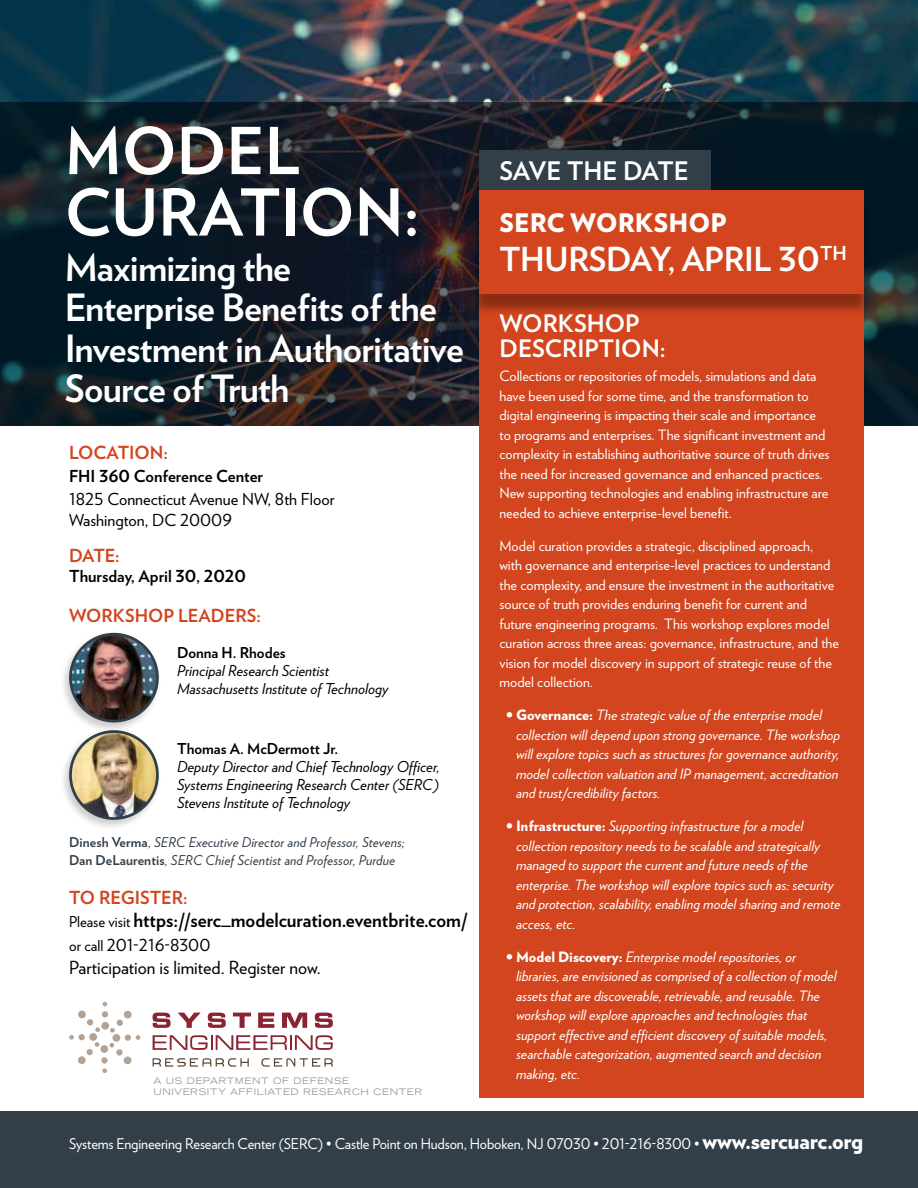
<style>
.page{position:relative;width:918px;height:1188px;background:#fff}
.page>*{position:absolute;margin:0;border:0;box-sizing:border-box;transform-origin:0 0}
.t1{font:700 64.5px/61.5px "Verlag";color:#fff}
.t2{font:700 37.5px/40.5px "Verlag";letter-spacing:-.02em;color:#fff}
.t3{font:700 33px "Verlag";letter-spacing:-.01em;color:#fff}
.t4{font:900 25.5px "Verlag";color:#fff}
.t5{font:700 25.5px "Verlag";letter-spacing:-.005em;color:#fff}
.t6{font:700 24px/24.8px "Verlag";color:#fff}
.t7{font:700 19.5px "Verlag";color:#000}
.t8{font:700 18px "Verlag";color:#d2451e}
.t9{font:18px "Verlag";color:#000}
.t10{font:16.5px/21.6px "Verlag";color:#000}
.t11{font:700 16.5px "Verlag";color:#000}
.t12{font:italic 15px/18px "Verlag";color:#000}
.t13{font:700 15px "Verlag";color:#000}
.t14{font:14.85px "Verlag";letter-spacing:-.01em;color:#fff}
.t15{font:italic 14.25px/19.5px "Verlag";color:#fff}
.t16{font:14.25px/19.5px "Verlag";color:#fff}
.t17{font:italic 13.5px/18px "Verlag";letter-spacing:.01em;color:#323e48}
.t18{font:expanded 9px/10.5px "Trade Gothic LT Std";letter-spacing:.065em;color:#a19892}
.s1{font-weight:700;font-style:normal}
.s2{font-style:normal}
.s3{font-weight:400;font-size:15px}
.s4{font-size:15px}
.s5{font-weight:900;font-style:normal}
.s6{font-weight:900;font-size:22.5px}
</style>
<div class="page">
<img style="left:0;top:0;width:918px;height:102px">
<svg style="left:0;top:102px;width:918px;height:324px;background:#131d26"></svg>
<div style="left:480px;top:294px;width:384px;height:803px;background:#d2451e"></div>
<div style="left:0;top:1112px;width:918px;height:76px;background:#323e48"></div>
<div style="left:471px;top:196px;width:400px;height:119px;background:#000;opacity:.35"></div>
<div style="left:480px;top:191px;width:384px;height:103px;background:#d2451e"></div>
<svg style="left:69px;top:1002px;width:71px;height:71px"></svg>
<svg style="left:153px;top:1013px;width:18px;height:15px"></svg>
<svg style="left:178px;top:1013px;width:23px;height:15px"></svg>
<svg style="left:208px;top:1013px;width:18px;height:15px"></svg>
<svg style="left:233px;top:1013px;width:18px;height:15px"></svg>
<svg style="left:258px;top:1013px;width:16px;height:15px"></svg>
<svg style="left:282px;top:1013px;width:25px;height:15px"></svg>
<svg style="left:315px;top:1013px;width:18px;height:15px"></svg>
<svg style="left:153px;top:1035px;width:180px;height:15px"></svg>
<svg style="left:153px;top:1058px;width:96px;height:9px"></svg>
<svg style="left:261px;top:1058px;width:72px;height:9px"></svg>
<div style="left:480px;top:150px;width:231px;height:40px;background:#323e48"></div>
<div style="left:59px;top:729px;width:102px;height:102px;background:#000;opacity:.2"></div>
<img style="left:70px;top:732px;width:87px;height:87px;border-radius:43px">
<div style="left:69px;top:730px;width:90px;height:90px;border:3px solid #323e48;border-radius:50%"></div>
<div style="left:59px;top:631px;width:102px;height:103px;background:#000;opacity:.2"></div>
<img style="left:70px;top:634px;width:87px;height:87px;border-radius:43px">
<div style="left:69px;top:633px;width:90px;height:90px;border:3px solid #323e48;border-radius:50%"></div>
<h1 class="t1" style="left:65px;top:117px;width:356px">MODEL<br>CURATION:</h1>
<h2 class="t2" style="left:65px;top:245px;width:401px">Maximizing the<br>Enterprise Benefits of the<br>Investment in Authoritative<br>Source of Truth</h2>
<p class="t8" style="left:69px;top:438px;width:100px">LOCATION:</p>
<p class="t11" style="left:69px;top:463px;width:195px">FHI 360 Conference Center</p>
<p class="t10" style="left:69px;top:487px;width:267px">1825 Connecticut Avenue NW, 8th Floor<br>Washington, DC 20009</p>
<p class="t8" style="left:69px;top:541px;width:52px">DATE:</p>
<p class="t11" style="left:69px;top:563px;width:178px">Thursday, April 30, 2020</p>
<p class="t8" style="left:69px;top:602px;width:193px">WORKSHOP LEADERS:</p>
<p class="t13" style="left:177px;top:641px;width:110px">Donna H. Rhodes</p>
<p class="t12" style="left:177px;top:661px;width:213px">Principal Research Scientist<br>Massachusetts Institute of Technology</p>
<p class="t13" style="left:177px;top:737px;width:163px">Thomas A. McDermott Jr.</p>
<p class="t12" style="left:177px;top:757px;width:264px;text-align:justify">Deputy Director and Chief Technology Officer, Systems Engineering Research Center (SERC)<br>Stevens Institute of Technology</p>
<p class="t17" style="left:69px;top:833px;width:337px"><span class="s1">Dinesh Verma</span><span class="s2">,</span> SERC Executive Director and Professor, Stevens;<br><span class="s1">Dan DeLaurentis</span>, SERC Chief Scientist and Professor, Purdue</p>
<p class="t8" style="left:69px;top:883px;width:120px">TO REGISTER:</p>
<h3 class="t7" style="left:69px;top:905px;width:400px"><span class="s3">Please visit</span> https://serc_modelcuration.eventbrite.com/</h3>
<p class="t10" style="left:69px;top:933px;width:143px"><span class="s4">or call</span> 201-216-8300</p>
<p class="t9" style="left:69px;top:954px;width:253px">Participation is limited. Register now.</p>
<p class="t18" style="left:153px;top:1075px;width:271px">A US DEPARTMENT OF DEFENSE<br>UNIVERSITY AFFILIATED RESEARCH CENTER</p>
<h3 class="t5" style="left:500px;top:150px;width:191px">SAVE THE DATE</h3>
<h3 class="t4" style="left:500px;top:201px;width:229px">SERC WORKSHOP</h3>
<h3 class="t3" style="left:500px;top:233px;width:349px">THURSDAY, APRIL 30<sup>TH</sup></h3>
<h3 class="t6" style="left:500px;top:310px;width:168px">WORKSHOP<br>DESCRIPTION:</h3>
<p class="t16" style="left:500px;top:366px;width:332px">Collections or repositories of models, simulations and data have been used for some time, and the transformation to digital engineering is impacting their scale and importance to programs and enterprises. The significant investment and complexity in establishing authoritative source of truth drives the need for increased governance and enhanced practices.<br>New supporting technologies and enabling infrastructure are needed to achieve enterprise-level benefit.</p>
<p class="t16" style="left:500px;top:535px;width:341px">Model curation provides a strategic, disciplined approach, with governance and enterprise-level practices to understand the complexity, and ensure the investment in the authoritative source of truth provides enduring benefit for current and future engineering programs. This workshop explores model curation across three areas: governance, infrastructure, and the vision for model discovery in support of strategic reuse of the model collection.</p>
<p class="t15" style="left:516px;top:705px;width:326px;text-indent:-10px"><span class="s5">• Governance:</span> The strategic value of the enterprise model collection will depend upon strong governance. The workshop will explore topics such as structures for governance authority, model collection valuation and IP management, accreditation and trust/credibility factors.</p>
<p class="t15" style="left:516px;top:816px;width:326px;text-indent:-10px"><span class="s5">• Infrastructure:</span> Supporting infrastructure for a model collection repository needs to be scalable and strategically managed to support the current and future needs of the enterprise. The workshop will explore topics such as: security and protection, scalability, enabling model sharing and remote access, etc.</p>
<p class="t15" style="left:516px;top:946px;width:322px;text-indent:-10px"><span class="s5">• Model Discovery:</span> Enterprise model repositories, or libraries, are envisioned as comprised of a collection of model assets that are discoverable, retrievable, and reusable. The workshop will explore approaches and technologies that support effective and efficient discovery of suitable models, searchable categorization, augmented search and decision making, etc.</p>
<p class="t14" style="left:69px;top:1133px;width:796px">Systems Engineering Research Center (SERC) • Castle Point on Hudson, Hoboken, NJ 07030 • 201-216-8300 • <span class="s6">www.sercuarc.org</span></p>
</div>
